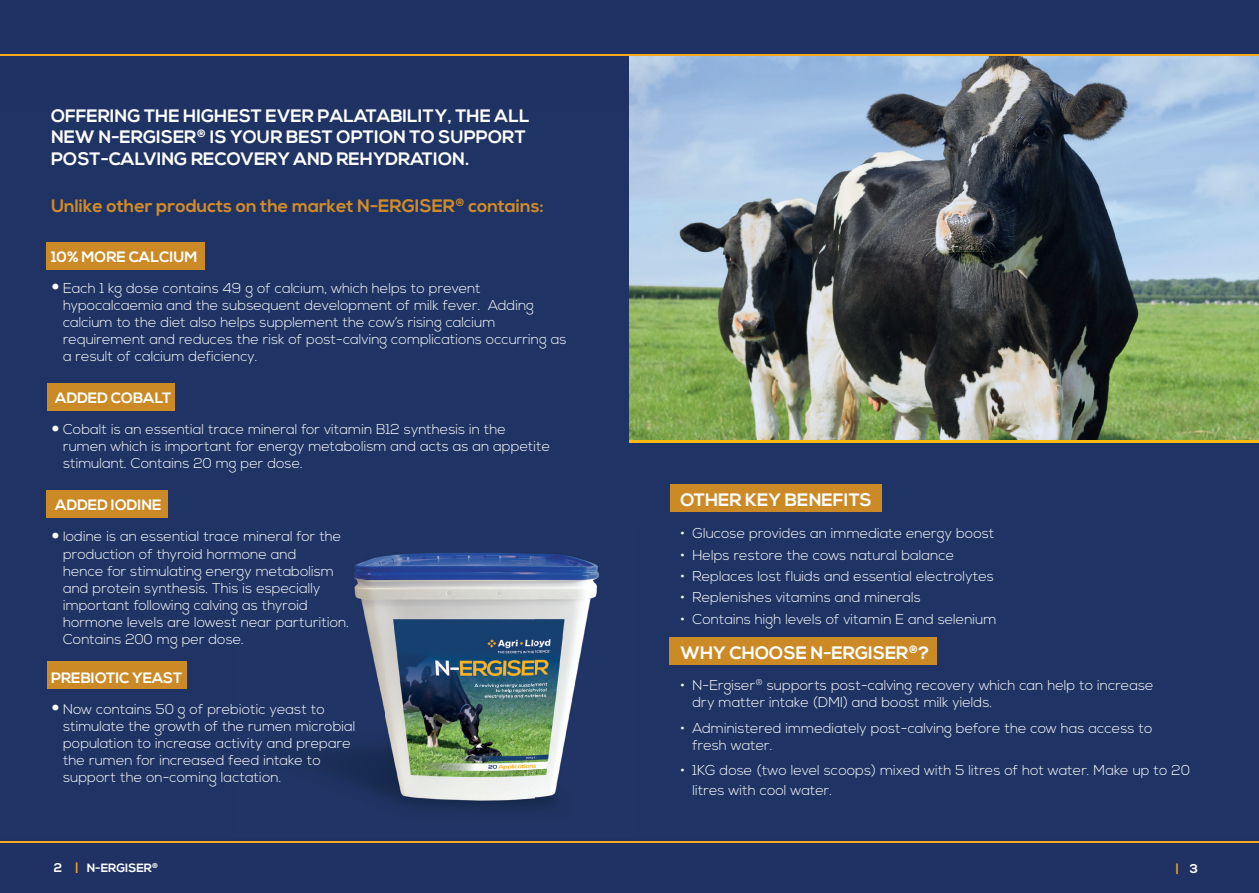
<style>
.page{position:relative;width:1259px;height:893px;background:#1f3464}
.page>*{position:absolute;margin:0;border:0;box-sizing:border-box;transform-origin:0 0}
.t1{font:700 18px/21.6px "Nexa";color:#fff}
.t2{font:700 18px "Nexa";color:#d18b29}
.t3{font:700 15px "Nexa";color:#fff}
.t4{font:300 14.25px/17.1px "Nexa";color:#fff}
.t5{font:700 12.75px "Nexa";color:#f9a71b}
.t6{font:700 12px "Nexa";color:#fff}
.s1{font-size:30px}
.s2{font-size:13.5px}
.s3{font-size:12.75px}
.s4{font-size:12.75px;color:#f9a71b}
.s5{color:#fff}
</style>
<div class="page">
<div style="left:47px;top:242px;width:158px;height:27px;background:#cc8a27"></div>
<div style="left:47px;top:383px;width:127px;height:28px;background:#cc8a27"></div>
<div style="left:47px;top:490px;width:121px;height:28px;background:#cc8a27"></div>
<div style="left:670px;top:484px;width:211px;height:28px;background:#cc8a27"></div>
<div style="left:670px;top:637px;width:267px;height:28px;background:#cc8a27"></div>
<div style="left:47px;top:661px;width:139px;height:28px;background:#cc8a27"></div>
<img style="left:312px;top:552px;width:287px;height:256px">
<svg style="left:629px;top:439px;width:630px;height:4px;background:#dfb12a"></svg>
<img style="left:629px;top:56px;width:630px;height:383px">
<hr style="left:0;top:841px;width:1259px;height:2px;background:#f9a71b">
<hr style="left:0;top:54px;width:1259px;height:2px;background:#f9a71b">
<p class="t1" style="left:51px;top:106px;width:480px">OFFERING THE HIGHEST EVER PALATABILITY, THE ALL<br>NEW N-ERGISER<sup>®</sup> IS YOUR BEST OPTION TO SUPPORT<br>POST-CALVING RECOVERY AND REHYDRATION.</p>
<p class="t2" style="left:51px;top:196px;width:494px">Unlike other products on the market N-ERGISER<sup>®</sup> contains:</p>
<p class="t3" style="left:51px;top:248px;width:148px">10% MORE CALCIUM</p>
<p class="t4" style="left:63px;top:280px;width:505px;text-indent:-12px"><span class="s1">•</span> Each 1 kg dose contains 49 g of calcium, which helps to prevent hypocalcaemia and the subsequent development of milk fever. Adding calcium to the diet also helps supplement the cow’s rising calcium requirement and reduces the risk of post-calving complications occurring as a result of calcium deficiency.</p>
<p class="t3" style="left:55px;top:389px;width:118px">ADDED COBALT</p>
<p class="t4" style="left:63px;top:421px;width:489px;text-indent:-12px"><span class="s1">•</span> Cobalt is an essential trace mineral for vitamin B12 synthesis in the rumen which is important for energy metabolism and acts as an appetite stimulant. Contains 20 mg per dose.</p>
<p class="t3" style="left:55px;top:497px;width:108px">ADDED IODINE</p>
<p class="t4" style="left:63px;top:529px;width:288px;text-indent:-12px"><span class="s1">•</span> <span class="s2">I</span>odine is an essential trace mineral for the production of thyroid hormone and<br>hence for stimulating energy metabolism and protein synthesis. This is especially important following calving as thyroid hormone levels are lowest near parturition.<br>Contains 200 mg per dose.</p>
<p class="t3" style="left:51px;top:669px;width:133px">PREBIOTIC YEAST</p>
<p class="t4" style="left:63px;top:701px;width:294px;text-indent:-12px"><span class="s1">•</span> Now contains 50 g of prebiotic yeast to stimulate the growth of the rumen microbial population to increase activity and prepare the rumen for increased feed intake to support the on-coming lactation.</p>
<p class="t1" style="left:680px;top:489px;width:193px">OTHER KEY BENEFITS</p>
<p class="t4" style="left:680px;top:525px;width:315px">• Glucose provides an immediate energy boost</p>
<p class="t4" style="left:680px;top:547px;width:275px">• Helps restore the cows natural balance</p>
<p class="t4" style="left:680px;top:568px;width:315px">• Replaces lost fluids and essential electrolytes</p>
<p class="t4" style="left:680px;top:589px;width:242px">• Replenishes vitamins and minerals</p>
<p class="t4" style="left:680px;top:611px;width:317px">• Contains high levels of vitamin E and selenium</p>
<p class="t1" style="left:680px;top:643px;width:250px">WHY CHOOSE N-ERGISER<sup>®</sup>?</p>
<p class="t4" style="left:692px;top:677px;width:462px;text-indent:-12px">• N-Ergiser<sup>®</sup> supports post-calving recovery which can help to increase dry matter intake (DMI) and boost milk yields.</p>
<p class="t4" style="left:692px;top:720px;width:461px;text-indent:-12px">• Administered immediately post-calving before the cow has access to fresh water.</p>
<p class="t4" style="left:692px;top:761px;width:499px;line-height:19.5px;text-indent:-12px">• 1KG dose (two level scoops) mixed with 5 litres of hot water. Make up to 20 litres with cool water.</p>
<p class="t6" style="left:54px;top:861px;width:106px"><span class="s3">2</span> <span class="s4">|</span> N-ERGISER<sup>®</sup></p>
<p class="t5" style="left:1175px;top:862px;width:24px">| <span class="s5">3</span></p>
</div>
